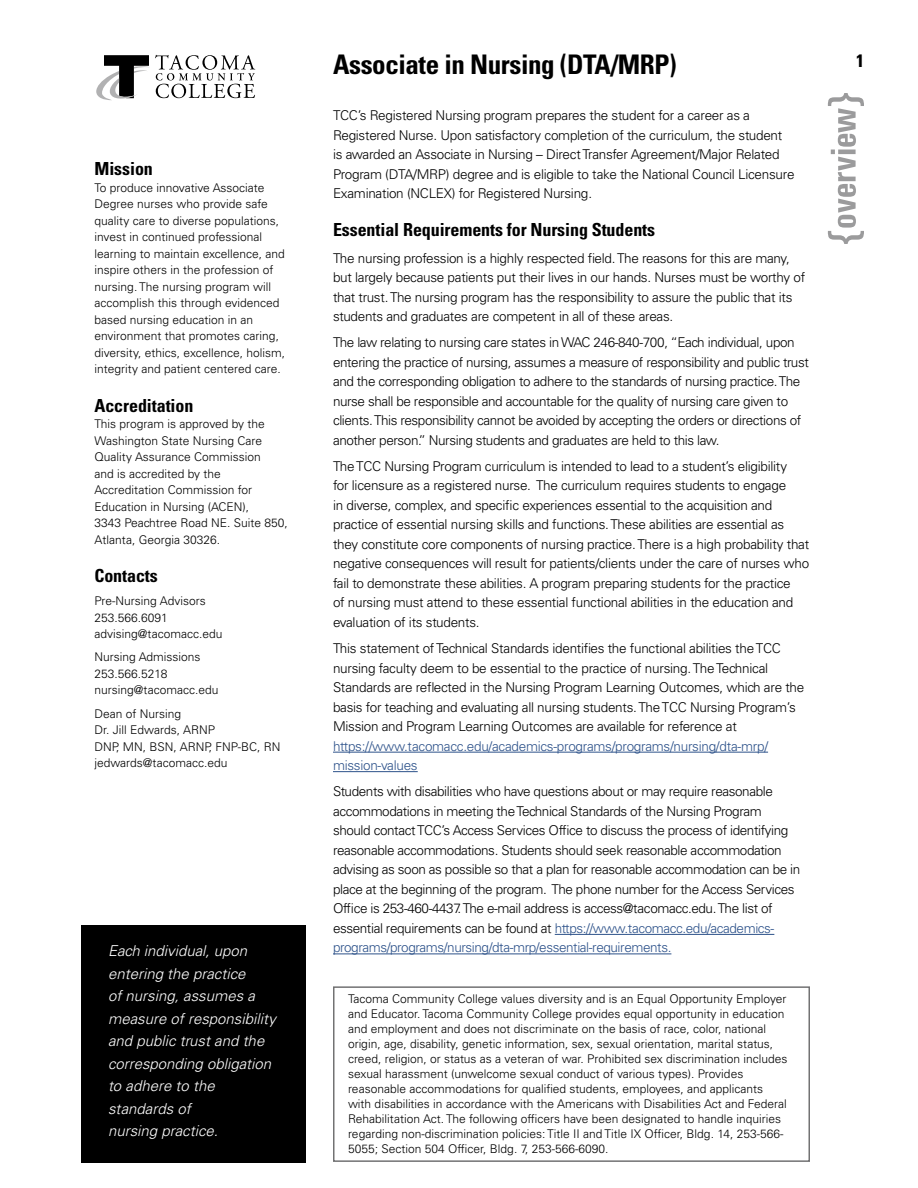
<style>
.page{position:relative;width:918px;height:1188px;background:#fff}
.page>*{position:absolute;margin:0;border:0;box-sizing:border-box;transform-origin:0 0}
.t1{font:700 condensed 27px "Univers LT Std";letter-spacing:-.015em;color:#000}
.t2{font:700 condensed 18px "Univers LT Std";letter-spacing:-.005em;color:#000}
.t3{font:italic 300 15px/22.5px "Univers LT Std";color:#fff}
.t4{font:300 13.5px/19.5px "Univers LT Std";letter-spacing:-.02em;color:#000}
.t5{font:300 13.5px/19.5px "Univers LT Std";letter-spacing:-.02em;color:#2d528a}
.t6{font:300 12px/16.5px "Univers LT Std";color:#000}
.s1{color:#2d528a}
</style>
<div class="page">
<hr style="left:333px;top:752px;width:435px;height:1px;background:#2d528a">
<hr style="left:333px;top:771px;width:85px;height:1px;background:#2d528a">
<hr style="left:555px;top:934px;width:219px;height:1px;background:#2d528a">
<hr style="left:333px;top:954px;width:338px;height:1px;background:#2d528a">
<svg style="left:96px;top:55px;width:159px;height:45px"></svg>
<div style="left:81px;top:925px;width:225px;height:237px;background:#000"></div>
<svg style="left:828px;top:93px;width:36px;height:151px"></svg>
<div style="left:333px;top:986px;width:477px;height:176px;border:2px solid #727273"></div>
<h2 class="t2" style="left:95px;top:158px;width:60px">Mission</h2>
<p class="t6" style="left:94px;top:179px;width:192px">To produce innovative Associate Degree nurses who provide safe quality care to diverse populations, invest in continued professional learning to maintain excellence, and inspire others in the profession of nursing. The nursing program will accomplish this through evidenced based nursing education in an environment that promotes caring, diversity, ethics, excellence, holism, integrity and patient centered care.</p>
<h2 class="t2" style="left:94px;top:394px;width:100px">Accreditation</h2>
<p class="t6" style="left:94px;top:416px;width:195px">This program is approved by the<br>Washington State Nursing Care<br>Quality Assurance Commission<br>and is accredited by the<br>Accreditation Commission for<br>Education in Nursing (ACEN),<br>3343 Peachtree Road NE. Suite 850,<br>Atlanta, Georgia 30326.</p>
<h2 class="t2" style="left:94px;top:565px;width:65px">Contacts</h2>
<p class="t6" style="left:94px;top:593px;width:129px">Pre-Nursing Advisors<br>253.566.6091 advising@tacomacc.edu</p>
<p class="t6" style="left:94px;top:649px;width:125px">Nursing Admissions<br>253.566.5218 nursing@tacomacc.edu</p>
<p class="t6" style="left:94px;top:705px;width:187px">Dean of Nursing<br>Dr. Jill Edwards, ARNP<br>DNP, MN, BSN, ARNP, FNP-BC, RN jedwards@tacomacc.edu</p>
<h1 class="t1" style="left:333px;top:47px;width:345px">Associate in Nursing (DTA/MRP)</h1>
<p class="t4" style="left:333px;top:106px;width:463px">TCC’s Registered Nursing program prepares the student for a career as a Registered Nurse. Upon satisfactory completion of the curriculum, the student is awarded an Associate in Nursing – Direct Transfer Agreement/Major Related Program (DTA/MRP) degree and is eligible to take the National Council Licensure Examination (NCLEX) for Registered Nursing.</p>
<h2 class="t2" style="left:333px;top:219px;width:324px">Essential Requirements for Nursing Students</h2>
<p class="t4" style="left:333px;top:248px;width:474px">The nursing profession is a highly respected field. The reasons for this are many, but largely because patients put their lives in our hands. Nurses must be worthy of that trust. The nursing program has the responsibility to assure the public that its students and graduates are competent in all of these areas.</p>
<p class="t4" style="left:333px;top:333px;width:477px">The law relating to nursing care states in WAC 246-840-700, “Each individual, upon entering the practice of nursing, assumes a measure of responsibility and public trust and the corresponding obligation to adhere to the standards of nursing practice. The nurse shall be responsible and accountable for the quality of nursing care given to clients. This responsibility cannot be avoided by accepting the orders or directions of another person.” Nursing students and graduates are held to this law.</p>
<p class="t4" style="left:333px;top:456px;width:478px">The TCC Nursing Program curriculum is intended to lead to a student’s eligibility<br>for licensure as a registered nurse. The curriculum requires students to engage<br>in diverse, complex, and specific experiences essential to the acquisition and practice of essential nursing skills and functions. These abilities are essential as they constitute core components of nursing practice. There is a high probability that negative consequences will result for patients/clients under the care of nurses who fail to demonstrate these abilities. A program preparing students for the practice<br>of nursing must attend to these essential functional abilities in the education and evaluation of its students.</p>
<p class="t4" style="left:333px;top:639px;width:473px">This statement of Technical Standards identifies the functional abilities the TCC nursing faculty deem to be essential to the practice of nursing. The Technical Standards are reflected in the Nursing Program Learning Outcomes, which are the basis for teaching and evaluating all nursing students. The TCC Nursing Program’s Mission and Program Learning Outcomes are available for reference at</p>
<p class="t5" style="left:333px;top:736px;width:437px">https://www.tacomacc.edu/academics-programs/programs/nursing/dta-mrp/ mission-values</p>
<p class="t4" style="left:333px;top:782px;width:469px">Students with disabilities who have questions about or may require reasonable accommodations in meeting the Technical Standards of the Nursing Program should contact TCC’s Access Services Office to discuss the process of identifying reasonable accommodations. Students should seek reasonable accommodation advising as soon as possible so that a plan for reasonable accommodation can be in place at the beginning of the program. The phone number for the Access Services Office is 253-460-4437. The e-mail address is access@tacomacc.edu. The list of essential requirements can be found at <span class="s1">https://www.tacomacc.edu/academics-</span></p>
<p class="t3" style="left:108px;top:940px;width:141px">Each individual, upon</p>
<p class="t5" style="left:333px;top:938px;width:340px">programs/programs/nursing/dta-mrp/essential-requirements.</p>
<p class="t3" style="left:108px;top:962px;width:169px">entering the practice<br>of nursing, assumes a measure of responsibility and public trust and the corresponding obligation to adhere to the standards of<br>nursing practice.</p>
<p class="t6" style="left:348px;top:992px;width:441px;line-height:15px">Tacoma Community College values diversity and is an Equal Opportunity Employer and Educator. Tacoma Community College provides equal opportunity in education and employment and does not discriminate on the basis of race, color, national origin, age, disability, genetic information, sex, sexual orientation, marital status, creed, religion, or status as a veteran of war. Prohibited sex discrimination includes sexual harassment (unwelcome sexual conduct of various types). Provides reasonable accommodations for qualified students, employees, and applicants with disabilities in accordance with the Americans with Disabilities Act and Federal Rehabilitation Act. The following officers have been designated to handle inquiries regarding non-discrimination policies: Title II and Title IX Officer, Bldg. 14, 253-566- 5055; Section 504 Officer, Bldg. 7, 253-566-6090.</p>
<h2 class="t2" style="left:856px;top:50px;width:9px">1</h2>
</div>
